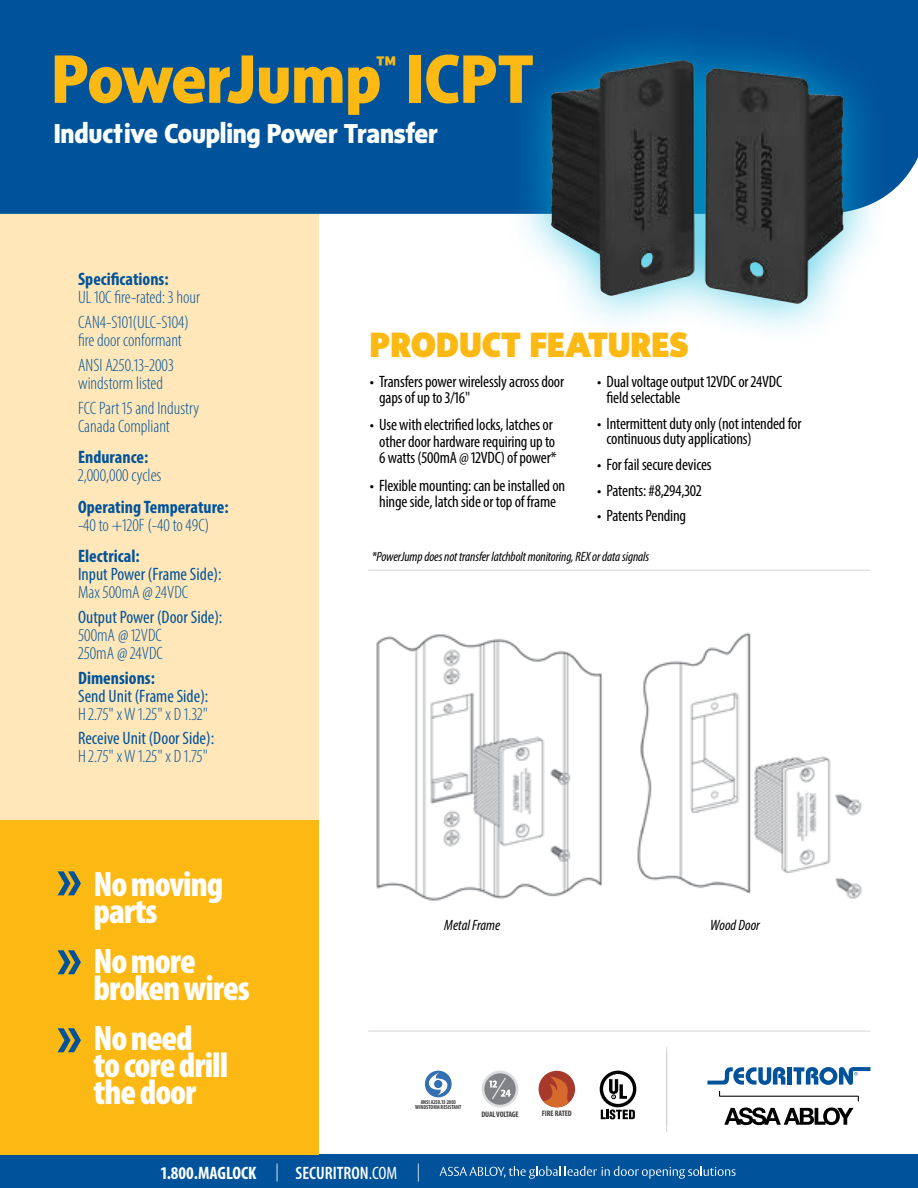
<style>
.page{position:relative;width:918px;height:1188px;background:#fff}
.page>*{position:absolute;margin:0;border:0;box-sizing:border-box;transform-origin:0 0}
.t1{font:800 69.9px "Sense";letter-spacing:-.005em;color:#fdb913}
.t2{font:700 condensed 64.95px/78.4px "Myriad Pro";color:#00539b;text-align:justify}
.t3{font:900 36px "Sense";color:#fdb913}
.t4{font:900 condensed 35.4px/27.2px "Myriad Pro";letter-spacing:-.03em;color:#fff}
.t5{font:800 27.9px "Sense";letter-spacing:-.01em;color:#fff}
.t6{font:300 condensed 18px/24.8px "Myriad Pro";color:#00539b}
.t7{font:condensed 18px "Myriad Pro";color:#00539b}
.t8{font:700 condensed 18px "Myriad Pro";color:#00539b}
.t9{font:700 condensed 18px "Myriad Pro";color:#fff}
.t10{font:condensed 16.5px/16.5px "Myriad Pro";letter-spacing:-.01em;color:#000}
.t11{font:italic condensed 15px "Myriad Pro";color:#000}
.t12{font:italic condensed 13.5px "Myriad Pro";letter-spacing:-.01em;color:#000}
.t13{font:700 condensed 8.1px "Myriad Pro";letter-spacing:-.025em;color:#414042}
.t14{font:700 condensed 7.95px "Myriad Pro";letter-spacing:-.01em;color:#414042}
.t15{font:700 condensed 5.85px/4.9px "Myriad Pro";letter-spacing:-.01em;color:#414042;text-align:center}
.s1{font-weight:300}
.s2{font-weight:600}
.s3{font-weight:400}
</style>
<div class="page">
<div style="left:0;top:194px;width:318px;height:897px;background:#ffe7b9"></div>
<div style="left:0;top:1155px;width:918px;height:33px;background:#00539b"></div>
<hr style="left:666px;top:1047px;width:1px;height:79px;background:#d1d3d4">
<div style="left:0;top:820px;width:318px;height:335px;background:#fdb913"></div>
<svg style="left:440px;top:1166px;width:296px;height:13px"></svg>
<img style="left:376px;top:634px;width:226px;height:267px">
<img style="left:637px;top:632px;width:225px;height:267px">
<svg style="left:719px;top:1091px;width:140px;height:10px"></svg>
<svg style="left:724px;top:1107px;width:130px;height:18px"></svg>
<div style="left:787px;top:1067px;width:5px;height:18px;background:#00539b"></div>
<svg style="left:707px;top:1067px;width:78px;height:18px"></svg>
<svg style="left:794px;top:1067px;width:76px;height:18px"></svg>
<hr style="left:368px;top:1031px;width:502px;height:1px;background:#d1d3d4">
<hr style="left:368px;top:570px;width:502px;height:1px;background:#d1d3d4">
<hr style="left:666px;top:1053px;width:1px;height:79px;background:#d1d3d4">
<div style="left:539px;top:1071px;width:36px;height:36px;background:#a6382c;border-radius:50%"></div>
<svg style="left:543px;top:1076px;width:28px;height:31px"></svg>
<svg style="left:482px;top:1071px;width:36px;height:36px"></svg>
<svg style="left:425px;top:1071px;width:27px;height:26px"></svg>
<svg style="left:427px;top:1072px;width:21px;height:23px"></svg>
<div style="left:434px;top:1080px;width:8px;height:8px;background:#346faf;border-radius:50%"></div>
<svg style="left:600px;top:1071px;width:36px;height:48px"></svg>
<div style="left:0;top:0;width:918px;height:214px;background:#00539b"></div>
<div style="left:507px;top:17px;width:381px;height:328px;background:#00b6dc;opacity:.65"></div>
<img style="left:551px;top:60px;width:293px;height:244px">
<h1 class="t1" style="left:52px;top:39px;width:484px">PowerJump<sup>™</sup> ICPT</h1>
<h3 class="t5" style="left:54px;top:117px;width:386px">Inductive Coupling Power Transfer</h3>
<p class="t8" style="left:78px;top:268px;width:92px">Specifications:</p>
<p class="t6" style="left:78px;top:285px;width:123px">UL 10C fire-rated: 3 hour<br>CAN4-S101(ULC-S104)</p>
<p class="t6" style="left:78px;top:328px;width:105px">fire door conformant<br>ANSI A250.13-2003</p>
<p class="t6" style="left:78px;top:370px;width:123px">windstorm listed<br>FCC Part 15 and Industry</p>
<p class="t6" style="left:78px;top:413px;width:93px">Canada Compliant</p>
<p class="t8" style="left:78px;top:446px;width:72px">Endurance:</p>
<p class="t6" style="left:78px;top:463px;width:85px">2,000,000 cycles</p>
<p class="t8" style="left:78px;top:495px;width:152px">Operating Temperature:</p>
<p class="t6" style="left:78px;top:512px;width:133px">-40 to +120F (-40 to 49C)</p>
<p class="t8" style="left:78px;top:545px;width:63px">Electrical:</p>
<p class="t7" style="left:78px;top:563px;width:145px">Input Power (Frame Side):</p>
<p class="t6" style="left:78px;top:580px;width:112px">Max 500mA @ 24VDC</p>
<p class="t7" style="left:78px;top:606px;width:146px">Output Power (Door Side):</p>
<p class="t6" style="left:78px;top:626px;width:86px;line-height:18px">500mA @ 12VDC<br>250mA @ 24VDC</p>
<p class="t8" style="left:78px;top:666px;width:78px">Dimensions:</p>
<p class="t7" style="left:78px;top:685px;width:132px">Send Unit (Frame Side):</p>
<p class="t6" style="left:78px;top:701px;width:131px">H 2.75" x W 1.25" x D 1.32"</p>
<p class="t7" style="left:78px;top:727px;width:138px">Receive Unit (Door Side):</p>
<p class="t6" style="left:78px;top:744px;width:132px">H 2.75" x W 1.25" x D 1.75"</p>
<h2 class="t2" style="left:57px;top:838px;width:26px">» » »</h2>
<h3 class="t4" style="left:94px;top:869px;width:131px">No moving parts</h3>
<h3 class="t4" style="left:94px;top:946px;width:158px">No more broken wires</h3>
<h3 class="t4" style="left:94px;top:1024px;width:136px">No need<br>to core drill the door</h3>
<h3 class="t3" style="left:370px;top:324px;width:320px">PRODUCT FEATURES</h3>
<p class="t10" style="left:379px;top:373px;width:186px;text-indent:-9px">• Transfers power wirelessly across door gaps of up to 3/16"</p>
<p class="t10" style="left:370px;top:416px;width:188px;text-align:center">• Use with electrified locks, latches or other door hardware requiring up to<br>6 watts (500mA @ 12VDC) of power*</p>
<p class="t10" style="left:370px;top:477px;width:197px;text-align:center">• Flexible mounting: can be installed on hinge side, latch side or top of frame</p>
<p class="t10" style="left:607px;top:373px;width:177px;text-indent:-9px">• Dual voltage output 12VDC or 24VDC field selectable</p>
<p class="t10" style="left:607px;top:416px;width:196px;line-height:15px;text-indent:-9px">• Intermittent duty only (not intended for continuous duty applications)</p>
<p class="t10" style="left:597px;top:456px;width:116px">• For fail secure devices</p>
<p class="t10" style="left:597px;top:482px;width:106px">• Patents: #8,294,302</p>
<p class="t10" style="left:597px;top:507px;width:90px">• Patents Pending</p>
<p class="t12" style="left:372px;top:548px;width:279px">*PowerJump does not transfer latchbolt monitoring, REX or data signals</p>
<p class="t11" style="left:444px;top:916px;width:58px">Metal Frame</p>
<p class="t11" style="left:710px;top:916px;width:51px">Wood Door</p>
<p class="t15" style="left:415px;top:1100px;width:48px">ANSI A250.13-2003<br>WINDSTORM RESISTANT</p>
<p class="t13" style="left:481px;top:1109px;width:39px">DUAL VOLTAGE</p>
<p class="t14" style="left:542px;top:1109px;width:31px">FIRE RATED</p>
<p class="t9" style="left:161px;top:1162px;width:261px">1.800.MAGLOCK <span class="s1">|</span> <span class="s2">SECURITRON</span><span class="s3">.COM</span> <span class="s1">|</span></p>
</div>
